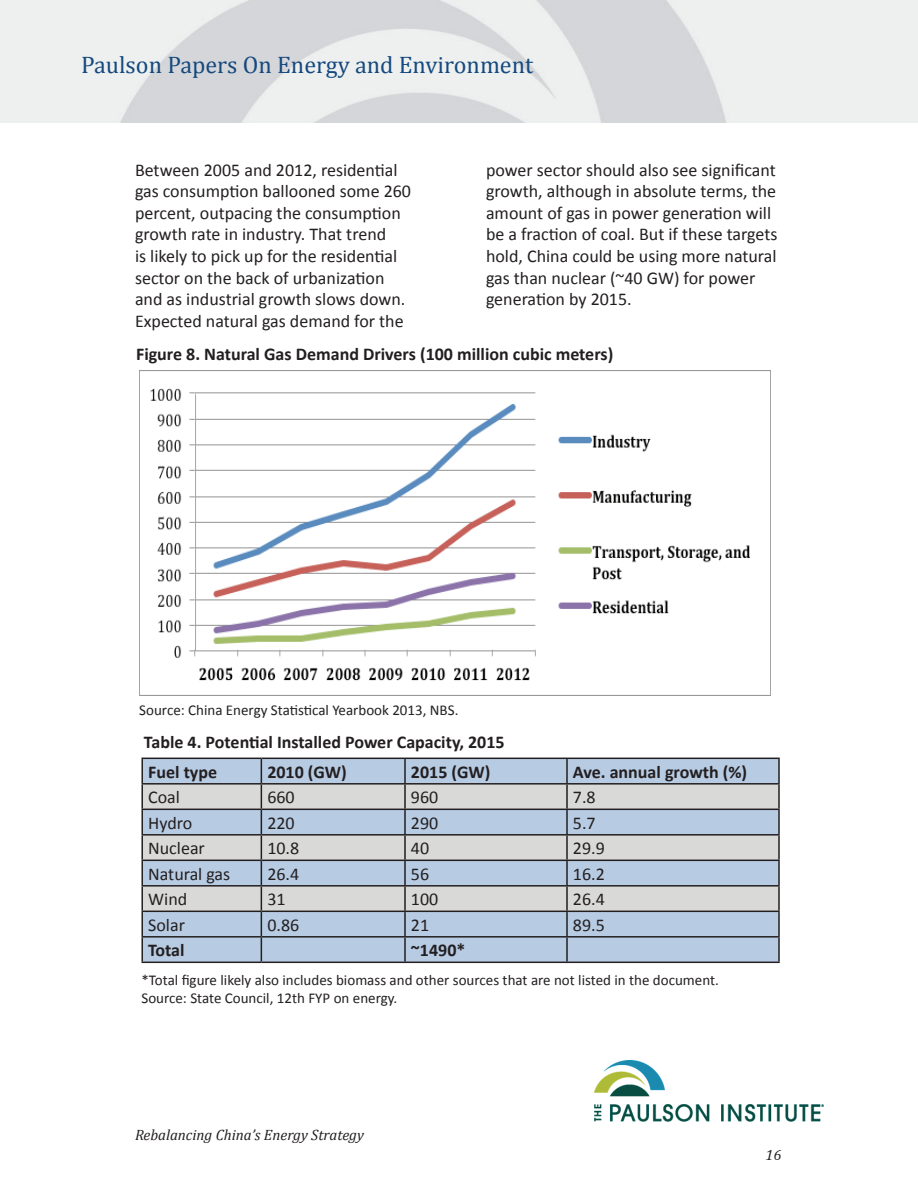
<style>
.page{position:relative;width:918px;height:1188px;background:#fff}
.page>*{position:absolute;margin:0;border:0;box-sizing:border-box;transform-origin:0 0}
.t1{font:24px "Cambria";color:#15497e}
.t2{font:18px/21.6px "Calibri";color:#231f20}
.t3{font:700 18px "Calibri";color:#231f20}
.t4{font:15px/18px "Calibri";color:#231f20}
.t5{font:italic 15px "Cambria";color:#231f20}
</style>
<div class="page">
<img style="left:0;top:0;width:918px;height:123px">
<img style="left:594px;top:1060px;width:230px;height:61px">
<img style="left:139px;top:370px;width:631px;height:325px">
<hr style="left:141px;top:758px;width:120px;height:1px;background:#231f20">
<hr style="left:141px;top:759px;width:2px;height:24px;background:#231f20">
<hr style="left:261px;top:758px;width:144px;height:1px;background:#231f20">
<hr style="left:405px;top:758px;width:162px;height:1px;background:#231f20">
<hr style="left:567px;top:758px;width:213px;height:1px;background:#231f20">
<hr style="left:778px;top:759px;width:2px;height:24px;background:#231f20">
<hr style="left:141px;top:783px;width:120px;height:2px;background:#231f20">
<hr style="left:141px;top:785px;width:2px;height:24px;background:#231f20">
<hr style="left:567px;top:783px;width:213px;height:2px;background:#231f20">
<hr style="left:778px;top:785px;width:2px;height:24px;background:#231f20">
<hr style="left:141px;top:809px;width:120px;height:1px;background:#231f20">
<hr style="left:141px;top:810px;width:2px;height:24px;background:#231f20">
<hr style="left:567px;top:809px;width:213px;height:1px;background:#231f20">
<hr style="left:778px;top:810px;width:2px;height:24px;background:#231f20">
<hr style="left:141px;top:834px;width:120px;height:2px;background:#231f20">
<hr style="left:141px;top:836px;width:2px;height:24px;background:#231f20">
<hr style="left:567px;top:834px;width:213px;height:2px;background:#231f20">
<hr style="left:778px;top:836px;width:2px;height:24px;background:#231f20">
<hr style="left:141px;top:860px;width:120px;height:1px;background:#231f20">
<hr style="left:141px;top:861px;width:2px;height:24px;background:#231f20">
<hr style="left:567px;top:860px;width:213px;height:1px;background:#231f20">
<hr style="left:778px;top:861px;width:2px;height:24px;background:#231f20">
<hr style="left:141px;top:885px;width:120px;height:2px;background:#231f20">
<hr style="left:141px;top:887px;width:2px;height:24px;background:#231f20">
<hr style="left:567px;top:885px;width:213px;height:2px;background:#231f20">
<hr style="left:778px;top:887px;width:2px;height:24px;background:#231f20">
<hr style="left:141px;top:911px;width:120px;height:1px;background:#231f20">
<hr style="left:141px;top:912px;width:2px;height:24px;background:#231f20">
<hr style="left:567px;top:911px;width:213px;height:1px;background:#231f20">
<hr style="left:778px;top:912px;width:2px;height:24px;background:#231f20">
<hr style="left:141px;top:936px;width:120px;height:2px;background:#231f20">
<hr style="left:141px;top:938px;width:2px;height:24px;background:#231f20">
<svg style="left:142px;top:759px;width:637px;height:203px;background:#bac5d3"></svg>
<hr style="left:405px;top:936px;width:162px;height:2px;background:#231f20">
<hr style="left:404px;top:938px;width:2px;height:24px;background:#231f20">
<hr style="left:567px;top:936px;width:213px;height:2px;background:#231f20">
<hr style="left:566px;top:938px;width:2px;height:24px;background:#231f20">
<hr style="left:778px;top:938px;width:2px;height:24px;background:#231f20">
<hr style="left:141px;top:962px;width:120px;height:1px;background:#231f20">
<hr style="left:261px;top:962px;width:144px;height:1px;background:#231f20">
<hr style="left:405px;top:962px;width:162px;height:1px;background:#231f20">
<hr style="left:567px;top:962px;width:213px;height:1px;background:#231f20">
<h1 class="t1" style="left:81px;top:50px;width:454px">Paulson Papers On Energy and Environment</h1>
<p class="t2" style="left:135px;top:159px;width:278px">Between 2005 and 2012, residential gas consumption ballooned some 260 percent, outpacing the consumption growth rate in industry. That trend<br>is likely to pick up for the residential sector on the back of urbanization and as industrial growth slows down.<br>Expected natural gas demand for the</p>
<p class="t2" style="left:486px;top:159px;width:293px">power sector should also see significant growth, although in absolute terms, the amount of gas in power generation will be a fraction of coal. But if these targets hold, China could be using more natural gas than nuclear (~40 GW) for power generation by 2015.</p>
<p class="t3" style="left:136px;top:343px;width:479px">Figure 8. Natural Gas Demand Drivers (100 million cubic meters)</p>
<p class="t4" style="left:139px;top:701px;width:321px">Source: China Energy Statistical Yearbook 2013, NBS.</p>
<p class="t3" style="left:144px;top:730px;width:362px">Table 4. Potential Installed Power Capacity, 2015</p>
<p class="t3" style="left:148px;top:760px;width:70px">Fuel type</p>
<p class="t3" style="left:267px;top:760px;width:81px">2010 (GW)</p>
<p class="t3" style="left:411px;top:760px;width:81px">2015 (GW)</p>
<p class="t3" style="left:573px;top:760px;width:176px">Ave. annual growth (%)</p>
<p class="t2" style="left:148px;top:787px;width:33px">Coal</p>
<p class="t2" style="left:267px;top:787px;width:29px">660</p>
<p class="t2" style="left:411px;top:787px;width:29px">960</p>
<p class="t2" style="left:573px;top:787px;width:24px">7.8</p>
<p class="t2" style="left:148px;top:812px;width:46px">Hydro</p>
<p class="t2" style="left:267px;top:812px;width:29px">220</p>
<p class="t2" style="left:411px;top:812px;width:29px">290</p>
<p class="t2" style="left:573px;top:812px;width:24px">5.7</p>
<p class="t2" style="left:148px;top:838px;width:58px">Nuclear</p>
<p class="t2" style="left:267px;top:838px;width:33px">10.8</p>
<p class="t2" style="left:411px;top:838px;width:20px">40</p>
<p class="t2" style="left:573px;top:838px;width:33px">29.9</p>
<p class="t2" style="left:148px;top:863px;width:84px">Natural gas</p>
<p class="t2" style="left:267px;top:863px;width:33px">26.4</p>
<p class="t2" style="left:411px;top:863px;width:20px">56</p>
<p class="t2" style="left:573px;top:863px;width:33px">16.2</p>
<p class="t2" style="left:148px;top:889px;width:41px">Wind</p>
<p class="t2" style="left:267px;top:889px;width:20px">31</p>
<p class="t2" style="left:411px;top:889px;width:29px">100</p>
<p class="t2" style="left:573px;top:889px;width:33px">26.4</p>
<p class="t2" style="left:148px;top:914px;width:38px">Solar</p>
<p class="t2" style="left:267px;top:914px;width:33px">0.86</p>
<p class="t2" style="left:411px;top:914px;width:20px">21</p>
<p class="t2" style="left:573px;top:914px;width:33px">89.5</p>
<p class="t3" style="left:148px;top:939px;width:38px">Total</p>
<p class="t3" style="left:411px;top:939px;width:56px">~1490*</p>
<p class="t4" style="left:141px;top:971px;width:579px">*Total figure likely also includes biomass and other sources that are not listed in the document.<br>Source: State Council, 12th FYP on energy.</p>
<p class="t5" style="left:135px;top:1124px;width:230px">Rebalancing China’s Energy Strategy</p>
<p class="t5" style="left:766px;top:1144px;width:17px">16</p>
</div>
